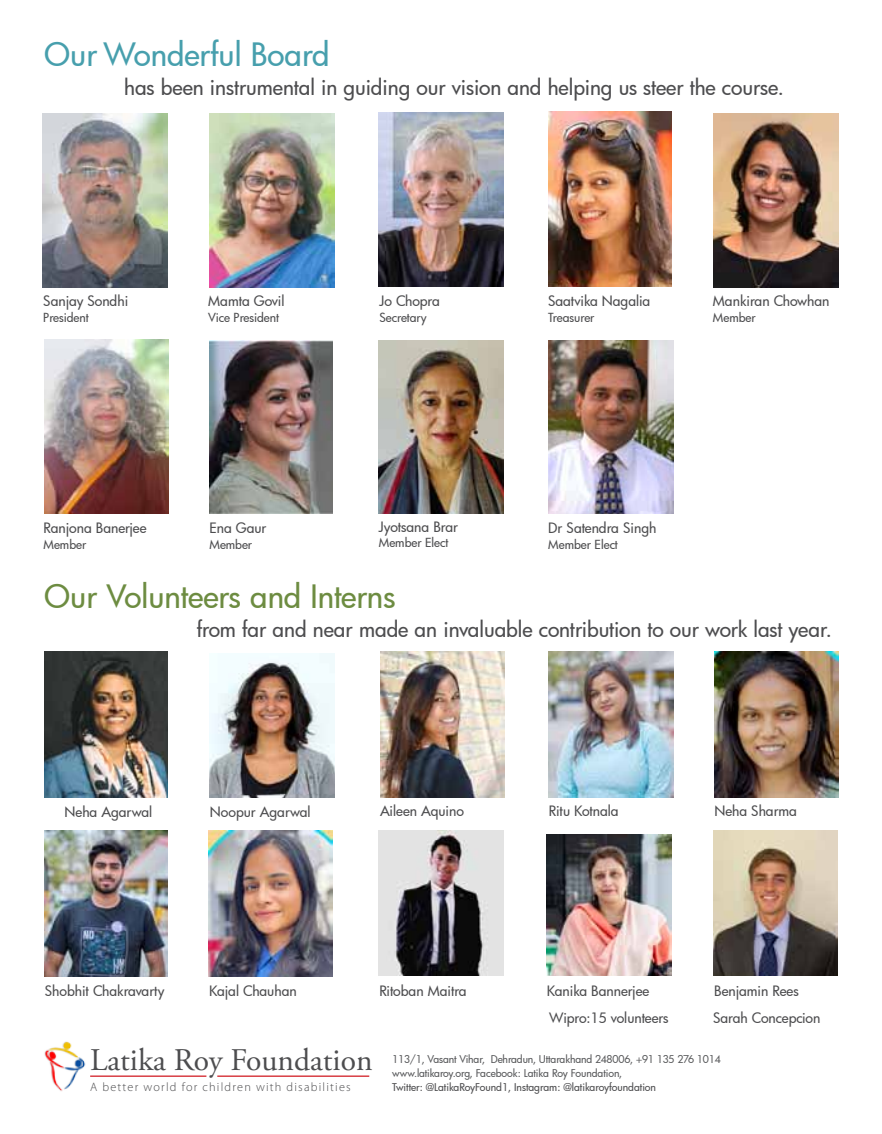
<style>
.page{position:relative;width:882px;height:1134px;background:#fff}
.page>*{position:absolute;margin:0;border:0;box-sizing:border-box;transform-origin:0 0}
.t1{font:500 31.5px "Futura";letter-spacing:-.005em;color:#6d8c41}
.t2{font:31.5px "Adobe Garamond Pro";color:#4d4d4f}
.t3{font:500 31.5px "Futura";color:#479fad}
.t4{font:500 21px "Futura";letter-spacing:-.005em;color:#4d4d4f}
.t5{font:500 14px/27.7px "Futura";letter-spacing:-.005em;color:#4d4d4f}
.t6{font:500 12.25px "Futura";letter-spacing:-.005em;color:#4d4d4f}
.t7{font:300 12.25px "Myriad Pro";letter-spacing:.1em;color:#4d4d4f}
.t8{font:500 10.5px/14px "Futura";letter-spacing:-.01em;color:#58595b}
.t9{font:500 10.5px "Futura";letter-spacing:-.005em;color:#4d4d4f}
</style>
<div class="page">
<img style="left:714px;top:831px;width:123px;height:144px">
<img style="left:43px;top:113px;width:125px;height:175px">
<img style="left:209px;top:113px;width:125px;height:175px">
<img style="left:548px;top:112px;width:124px;height:175px">
<img style="left:713px;top:113px;width:125px;height:175px">
<img style="left:44px;top:339px;width:125px;height:175px">
<img style="left:209px;top:341px;width:123px;height:173px">
<img style="left:714px;top:651px;width:124px;height:146px">
<img style="left:380px;top:651px;width:125px;height:146px">
<img style="left:547px;top:834px;width:125px;height:141px">
<img style="left:548px;top:651px;width:125px;height:146px">
<img style="left:208px;top:831px;width:125px;height:145px">
<img style="left:379px;top:831px;width:124px;height:145px">
<img style="left:45px;top:831px;width:123px;height:145px">
<img style="left:44px;top:1041px;width:49px;height:50px">
<hr style="left:90px;top:1076px;width:116px;height:1px;background:#d2232a">
<hr style="left:217px;top:1076px;width:152px;height:1px;background:#d2232a">
<img style="left:379px;top:112px;width:124px;height:175px">
<img style="left:379px;top:340px;width:124px;height:174px">
<img style="left:548px;top:341px;width:125px;height:173px">
<img style="left:44px;top:651px;width:124px;height:146px">
<img style="left:210px;top:654px;width:125px;height:143px">
<h1 class="t3" style="left:44px;top:33px;width:287px">Our Wonderful Board</h1>
<h2 class="t4" style="left:124px;top:73px;width:661px">has been instrumental in guiding our vision and helping us steer the course.</h2>
<p class="t5" style="left:43px;top:287px;width:87px">Sanjay Sondhi</p>
<p class="t6" style="left:43px;top:309px;width:47px">President</p>
<p class="t5" style="left:208px;top:287px;width:78px">Mamta Govil</p>
<p class="t6" style="left:208px;top:309px;width:72px">Vice President</p>
<p class="t5" style="left:379px;top:287px;width:62px">Jo Chopra</p>
<p class="t6" style="left:379px;top:309px;width:49px">Secretary</p>
<p class="t5" style="left:548px;top:287px;width:104px">Saatvika Nagalia</p>
<p class="t6" style="left:548px;top:309px;width:48px">Treasurer</p>
<p class="t5" style="left:713px;top:287px;width:118px">Mankiran Chowhan</p>
<p class="t6" style="left:713px;top:309px;width:44px">Member</p>
<p class="t5" style="left:44px;top:514px;width:105px">Ranjona Banerjee</p>
<p class="t6" style="left:44px;top:536px;width:44px">Member</p>
<p class="t5" style="left:209px;top:514px;width:59px">Ena Gaur</p>
<p class="t6" style="left:209px;top:536px;width:44px">Member</p>
<p class="t5" style="left:379px;top:512px;width:81px">Jyotsana Brar</p>
<p class="t6" style="left:379px;top:535px;width:71px">Member Elect</p>
<p class="t5" style="left:548px;top:514px;width:110px">Dr Satendra Singh</p>
<p class="t6" style="left:548px;top:536px;width:71px">Member Elect</p>
<h1 class="t1" style="left:44px;top:575px;width:353px">Our Volunteers and Interns</h1>
<h2 class="t4" style="left:197px;top:615px;width:637px">from far and near made an invaluable contribution to our work last year.</h2>
<p class="t5" style="left:65px;top:797px;width:89px">Neha Agarwal</p>
<p class="t5" style="left:210px;top:797px;width:102px">Noopur Agarwal</p>
<p class="t5" style="left:380px;top:797px;width:85px">Aileen Aquino</p>
<p class="t5" style="left:549px;top:797px;width:71px">Ritu Kotnala</p>
<p class="t5" style="left:714px;top:797px;width:84px">Neha Sharma</p>
<p class="t5" style="left:45px;top:977px;width:121px">Shobhit Chakravarty</p>
<p class="t5" style="left:379px;top:977px;width:89px">Ritoban Maitra</p>
<p class="t5" style="left:547px;top:976px;width:123px">Kanika Bannerjee<br>Wipro:15 volunteers</p>
<p class="t5" style="left:209px;top:977px;width:89px">Kajal Chauhan</p>
<p class="t5" style="left:714px;top:976px;width:86px">Benjamin Rees</p>
<p class="t5" style="left:713px;top:1004px;width:109px">Sarah Concepcion</p>
<h1 class="t2" style="left:90px;top:1041px;width:284px">Latika Roy Foundation</h1>
<p class="t7" style="left:90px;top:1081px;width:262px">A better world for children with disabilities</p>
<p class="t8" style="left:392px;top:1051px;width:330px">113/1, Vasant Vihar, Dehradun, Uttarakhand 248006, +91 135 276 1014 www.latikaroy.org, Facebook: Latika Roy Foundation,</p>
<p class="t9" style="left:392px;top:1080px;width:265px">Twitter: @LatikaRoyFound1, Instagram: @latikaroyfoundation</p>
</div>
